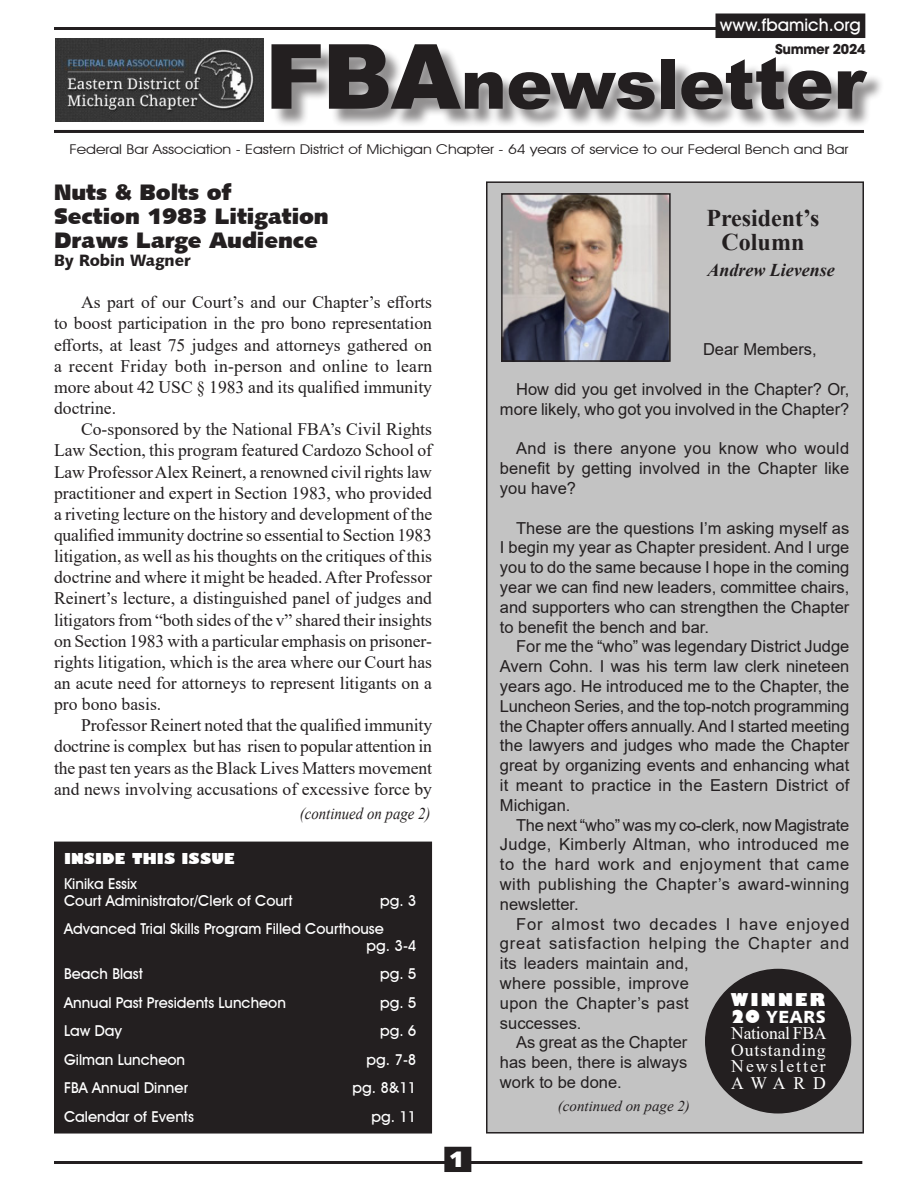
<style>
.page{position:relative;width:918px;height:1188px;background:#fff}
.page>*{position:absolute;margin:0;border:0;box-sizing:border-box;transform-origin:0 0}
.t1{font:900 69px "Arial";letter-spacing:-.01em;color:#231f20}
.Body_text{font:700 24px/24px "Times New Roman";color:#231f20;text-align:center}
.Headline{font:22.5px "Humanist 531 BT Ultra Black A";color:#231f20}
.Headline-2{font:22.5px "Humanist 531 BT Ultra Black A";color:#fff}
.PresColumn{font:italic 700 18px "Times New Roman";color:#231f20}
.Body_text-2{font:17.7px/21.1px "Times New Roman";color:#231f20;text-align:justify}
.Body_text-3{font:17.7px "Times New Roman";letter-spacing:.045em;color:#fff}
.Body_text-4{font:500 17.7px "Avant Garde IT Cby BT";color:#fff}
.Body_text-5{font:17.7px "Times New Roman";letter-spacing:-.015em;color:#fff}
.Body_text-6{font:17.7px "Times New Roman";letter-spacing:.115em;color:#fff}
.Body_text-7{font:17.7px "Humanist 531 BT Black A";letter-spacing:.03em;color:#fff}
.Body_text-8{font:800 17.7px "Humanist 521 BT";letter-spacing:.125em;color:#fff}
.PresColumn-2{font:16.5px/19.8px "Arial";letter-spacing:.005em;color:#231f20;text-align:justify}
.t2{font:italic 16.5px "Times New Roman";color:#231f20;scale:.9 1}
.Subhead_1{font:16.5px "Humanist 531 BT Black A";color:#231f20}
.Headline-3{font:500 15px "Avant Garde IT Cby BT";color:#fff}
.t3{font:italic 15px "Times New Roman";color:#231f20}
.Headline-4{font:800 15px "Humanist 521 BT";color:#fff}
.t4{font:13.5px "Avant Garde IT Cby BT";color:#231f20;scale:1.16 1}
.t5{font:700 13.5px "ITC Avant Garde Pro";letter-spacing:-.025em;color:#231f20}
.s1{font-size:90px}
.s2{font-size:72px}
.s3{font-family:"Humanist 521 BT";font-weight:800}
</style>
<div class="page">
<hr style="left:54px;top:1161px;width:808px;height:3px;background:#231f20">
<div style="left:55px;top:842px;width:376px;height:291px;background:#231f20"></div>
<div style="left:54px;top:842px;width:378px;height:292px;border:2px solid #231f20"></div>
<div style="left:274px;top:46px;width:611px;height:83px;background:#231f20;opacity:.5"></div>
<div style="left:487px;top:182px;width:376px;height:951px;background:#c3c3c3"></div>
<div style="left:486px;top:181px;width:378px;height:953px;border:2px solid #231f20"></div>
<hr style="left:54px;top:130px;width:810px;height:3px;background:#231f20">
<hr style="left:54px;top:27px;width:810px;height:3px;background:#231f20">
<div style="left:445px;top:1148px;width:26px;height:23px;background:#231f20"></div>
<div style="left:444px;top:1147px;width:27px;height:25px;border:2px solid #231f20"></div>
<div style="left:716px;top:14px;width:149px;height:23px;background:#231f20"></div>
<div style="left:716px;top:14px;width:149px;height:24px;border:2px solid #231f20"></div>
<div style="left:706px;top:970px;width:144px;height:143px;background:#231f20;border-radius:50%"></div>
<img style="left:56px;top:38px;width:207px;height:84px">
<img style="left:504px;top:196px;width:164px;height:163px">
<div style="left:501px;top:193px;width:170px;height:169px;border:2px solid #231f20"></div>
<p class="Body_text-4" style="left:720px;top:14px;width:142px">www.fbamich.org</p>
<p class="t5" style="left:775px;top:40px;width:92px">Summer 2024</p>
<p class="t1" style="left:265px;top:34px;width:602px"><span class="s1">FBA</span>newslet<span class="s2">ter</span></p>
<p class="t4" style="left:69px;top:141px;width:673px">Federal Bar Association - Eastern District of Michigan Chapter - 64 years of service to our Federal Bench and Bar</p>
<p class="Headline" style="left:54px;top:178px;width:179px">Nuts &amp; Bolts of</p>
<p class="Headline" style="left:54px;top:202px;width:276px">Section 1983 Litigation</p>
<p class="Headline" style="left:54px;top:226px;width:265px">Draws Large Audience</p>
<p class="Subhead_1" style="left:54px;top:250px;width:138px">By Robin Wagner</p>
<p class="Body_text-2" style="left:54px;top:291px;width:380px;text-indent:27px">As part of our Court’s and our Chapter’s efforts to boost participation in the pro bono representation efforts, at least 75 judges and attorneys gathered on a recent Friday both in-person and online to learn more about 42 USC § 1983 and its qualified immunity doctrine.</p>
<p class="Body_text-2" style="left:54px;top:418px;width:380px;text-indent:27px">Co-sponsored by the National FBA’s Civil Rights Law Section, this program featured Cardozo School of Law Professor Alex Reinert, a renowned civil rights law practitioner and expert in Section 1983, who provided a riveting lecture on the history and development of the qualified immunity doctrine so essential to Section 1983 litigation, as well as his thoughts on the critiques of this doctrine and where it might be headed. After Professor Reinert’s lecture, a distinguished panel of judges and litigators from “both sides of the v” shared their insights on Section 1983 with a particular emphasis on prisoner&shy;rights litigation, which is the area where our Court has an acute need for attorneys to represent litigants on a pro bono basis.</p>
<p class="Body_text-2" style="left:54px;top:714px;width:380px;text-indent:27px">Professor Reinert noted that the qualified immunity doctrine is complex but has risen to popular attention in the past ten years as the Black Lives Matters movement and news involving accusations of excessive force by</p>
<p class="t2" style="left:300px;top:802px;width:147px">(continued on page 2)</p>
<p class="Headline-4" style="left:64px;top:849px;width:172px">INSIDE THIS ISSUE</p>
<p class="Headline-3" style="left:64px;top:875px;width:75px">Kinika Essix</p>
<p class="Headline-3" style="left:64px;top:891px;width:230px">Court Administrator/Clerk of Court</p>
<p class="Headline-3" style="left:380px;top:891px;width:38px">pg. 3</p>
<p class="Headline-3" style="left:64px;top:920px;width:321px">Advanced Trial Skills Program Filled Courthouse</p>
<p class="Headline-3" style="left:367px;top:936px;width:52px">pg. 3-4</p>
<p class="Headline-3" style="left:64px;top:965px;width:80px">Beach Blast</p>
<p class="Headline-3" style="left:380px;top:965px;width:38px">pg. 5</p>
<p class="Headline-3" style="left:64px;top:993px;width:223px">Annual Past Presidents Luncheon</p>
<p class="Headline-3" style="left:380px;top:993px;width:38px">pg. 5</p>
<p class="Headline-3" style="left:64px;top:1022px;width:60px">Law Day</p>
<p class="Headline-3" style="left:380px;top:1022px;width:38px">pg. 6</p>
<p class="Headline-3" style="left:64px;top:1050px;width:123px">Gilman Luncheon</p>
<p class="Headline-3" style="left:367px;top:1050px;width:52px">pg. 7-8</p>
<p class="Headline-3" style="left:64px;top:1079px;width:126px">FBA Annual Dinner</p>
<p class="Headline-3" style="left:352px;top:1079px;width:66px">pg. 8&amp;11</p>
<p class="Headline-3" style="left:64px;top:1107px;width:131px">Calendar of Events</p>
<p class="Headline-3" style="left:371px;top:1107px;width:47px">pg. 11</p>
<p class="Headline-2" style="left:449px;top:1145px;width:17px">1</p>
<p class="Body_text" style="left:706px;top:205px;width:115px">President’s<br>Column</p>
<p class="PresColumn" style="left:707px;top:257px;width:129px">Andrew Lievense</p>
<p class="PresColumn-2" style="left:703px;top:340px;width:115px">Dear Members,</p>
<p class="PresColumn-2" style="left:500px;top:379px;width:351px;text-align:right">How did you get involved in the Chapter? Or, more likely, who got you involved in the Chapter?</p>
<p class="PresColumn-2" style="left:500px;top:439px;width:351px;text-indent:16px">And is there anyone you know who would benefit by getting involved in the Chapter like you have?</p>
<p class="PresColumn-2" style="left:500px;top:518px;width:351px;text-indent:16px">These are the questions I’m asking myself as I begin my year as Chapter president. And I urge you to do the same because I hope in the coming year we can find new leaders, committee chairs, and supporters who can strengthen the Chapter to benefit the bench and bar.</p>
<p class="PresColumn-2" style="left:500px;top:637px;width:351px;text-indent:16px">For me the “who” was legendary District Judge Avern Cohn. I was his term law clerk nineteen years ago. He introduced me to the Chapter, the Luncheon Series, and the top-notch programming the Chapter offers annually. And I started meeting the lawyers and judges who made the Chapter great by organizing events and enhancing what it meant to practice in the Eastern District of Michigan.</p>
<p class="PresColumn-2" style="left:500px;top:815px;width:351px;text-indent:16px">The next “who” was my co-clerk, now Magistrate Judge, Kimberly Altman, who introduced me to the hard work and enjoyment that came with publishing the Chapter’s award-winning newsletter.</p>
<p class="PresColumn-2" style="left:500px;top:914px;width:351px;text-align:left;text-indent:16px">For almost two decades I have enjoyed great satisfaction helping the Chapter and its leaders maintain and,<br>where possible, improve<br>upon the Chapter’s past<br>successes.</p>
<p class="PresColumn-2" style="left:500px;top:1033px;width:189px;text-indent:16px">As great as the Chapter has been, there is always work to be done.</p>
<p class="Body_text-8" style="left:731px;top:989px;width:96px">WINNER</p>
<p class="Body_text-7" style="left:731px;top:1005px;width:96px"><span class="s3">20</span> YEARS</p>
<p class="Body_text-5" style="left:731px;top:1021px;width:97px">National FBA</p>
<p class="Body_text-3" style="left:731px;top:1037px;width:96px">Outstanding</p>
<p class="Body_text-6" style="left:731px;top:1054px;width:96px">Newsletter</p>
<p class="Body_text-3" style="left:731px;top:1070px;width:96px">AWARD</p>
<p class="t3" style="left:558px;top:1096px;width:134px">(continued on page 2)</p>
</div>
